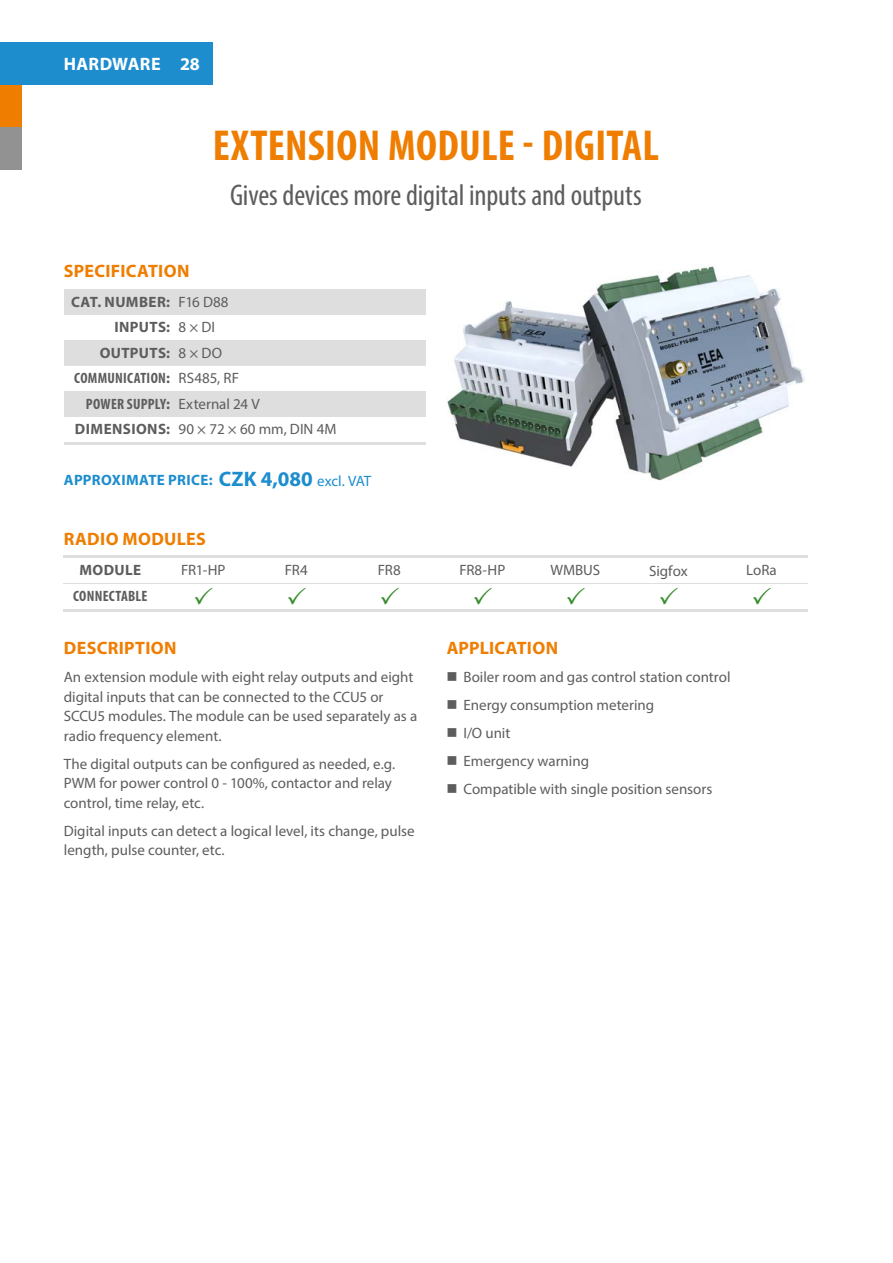
<style>
.page{position:relative;width:893px;height:1263px;background:#fff}
.page>*{position:absolute;margin:0;border:0;box-sizing:border-box;transform-origin:0 0}
.t1{font:700 condensed 43.5px "Myriad Pro";letter-spacing:.005em;color:#ef7d00}
.t2{font:condensed 30px "Myriad Pro";letter-spacing:-.005em;color:#5d5d5e}
.t3{font:700 21px "Myriad Pro";color:#1d8dce}
.t4{font:700 18px "Myriad Pro";letter-spacing:.015em;color:#ef7d00}
.t5{font:700 18px "Myriad Pro";letter-spacing:.01em;color:#fff}
.t6{font:15px/19.5px "Myriad Pro";color:#5d5d5e}
.t7{font:700 15px/25.5px "Myriad Pro";letter-spacing:.025em;color:#5d5d5e;text-align:right}
.t8{font:700 condensed 15px "Myriad Pro";letter-spacing:.015em;color:#5d5d5e}
.t9{font:700 15px "Myriad Pro";letter-spacing:.02em;color:#1d8dce}
.t10{font:15px "Myriad Pro";letter-spacing:-.02em;color:#5d5d5e}
.s1{font-stretch:condensed}
.s2{font-weight:400;font-size:15px}
</style>
<div class="page">
<div style="left:0;top:43px;width:213px;height:42px;background:#1d8dce"></div>
<div style="left:0;top:85px;width:21px;height:43px;background:#ef7d00"></div>
<div style="left:0;top:128px;width:21px;height:42px;background:#929293"></div>
<div style="left:64px;top:289px;width:361px;height:26px;background:#dedede"></div>
<div style="left:64px;top:340px;width:361px;height:26px;background:#dedede"></div>
<div style="left:64px;top:391px;width:361px;height:26px;background:#dedede"></div>
<hr style="left:64px;top:555px;width:744px;height:2px;background:#929293">
<hr style="left:64px;top:583px;width:744px;height:1px;background:#929293">
<hr style="left:64px;top:609px;width:744px;height:2px;background:#929293">
<hr style="left:64px;top:442px;width:361px;height:2px;background:#929293">
<img style="left:447px;top:266px;width:358px;height:215px">
<p class="t5" style="left:64px;top:52px;width:137px">HARDWARE 28</p>
<h1 class="t1" style="left:213px;top:119px;width:447px">EXTENSION MODULE - DIGITAL</h1>
<h2 class="t2" style="left:230px;top:177px;width:413px">Gives devices more digital inputs and outputs</h2>
<p class="t4" style="left:64px;top:259px;width:127px">SPECIFICATION</p>
<p class="t7" style="left:71px;top:288px;width:100px">CAT. NUMBER:<br>INPUTS:<br>OUTPUTS:<br><span class="s1">COMMUNICATION</span>:<br><span class="s1">POWER SUPPLY</span>:</p>
<p class="t6" style="left:179px;top:292px;width:52px">F16 D88</p>
<p class="t6" style="left:179px;top:314px;width:45px;line-height:25.5px">8 × DI<br>8 × DO</p>
<p class="t6" style="left:179px;top:368px;width:62px">RS485, RF</p>
<p class="t6" style="left:179px;top:419px;width:159px">90 × 72 × 60 mm, DIN 4M</p>
<h3 class="t3" style="left:219px;top:465px;width:154px">CZK 4,080 <span class="s2">excl. VAT</span></h3>
<p class="t6" style="left:179px;top:394px;width:83px">External 24 V</p>
<p class="t7" style="left:75px;top:416px;width:97px">DIMENSIONS:</p>
<p class="t9" style="left:64px;top:471px;width:150px">APPROXIMATE PRICE:</p>
<p class="t4" style="left:64px;top:527px;width:143px">RADIO MODULES</p>
<p class="t7" style="left:79px;top:556px;width:63px">MODULE</p>
<p class="t6" style="left:181px;top:560px;width:46px">FR1-HP</p>
<p class="t8" style="left:73px;top:587px;width:76px">CONNECTABLE</p>
<p class="t6" style="left:285px;top:560px;width:24px">FR4</p>
<p class="t6" style="left:378px;top:560px;width:24px">FR8</p>
<p class="t6" style="left:459px;top:560px;width:47px">FR8-HP</p>
<p class="t6" style="left:551px;top:560px;width:51px">WMBUS</p>
<p class="t6" style="left:649px;top:560px;width:40px">Sigfox</p>
<p class="t6" style="left:746px;top:560px;width:32px">LoRa</p>
<p class="t4" style="left:64px;top:636px;width:114px">DESCRIPTION</p>
<p class="t6" style="left:64px;top:667px;width:355px">An extension module with eight relay outputs and eight digital inputs that can be connected to the CCU5 or SCCU5 modules. The module can be used separately as a radio frequency element.</p>
<p class="t6" style="left:64px;top:754px;width:332px">The digital outputs can be configured as needed, e.g.<br>PWM for power control 0 - 100%, contactor and relay control, time relay, etc.</p>
<p class="t6" style="left:64px;top:821px;width:352px">Digital inputs can detect a logical level, its change, pulse length, pulse counter, etc.</p>
<p class="t4" style="left:447px;top:636px;width:113px">APPLICATION</p>
<p class="t6" style="left:463px;top:663px;width:269px;line-height:28px">Boiler room and gas control station control<br>Energy consumption metering<br>I/O unit<br>Emergency warning<br>Compatible with single position sensors</p>
<p class="t4" style="left:64px;top:636px;width:76px">BATTERY</p>
<p class="t7" style="left:80px;top:666px;width:63px">MODULE</p>
<p class="t6" style="left:178px;top:669px;width:54px">LR03-1,2</p>
<p class="t8" style="left:73px;top:696px;width:76px">CONNECTABLE</p>
<p class="t6" style="left:260px;top:669px;width:76px">LS14500-2,6</p>
<p class="t10" style="left:353px;top:670px;width:76px">LS17500-3,6</p>
<p class="t6" style="left:452px;top:669px;width:63px">LSH14-5,8</p>
<p class="t6" style="left:539px;top:669px;width:75px">LS26500-7,7</p>
<p class="t6" style="left:640px;top:669px;width:59px">LSH20-13</p>
</div>
